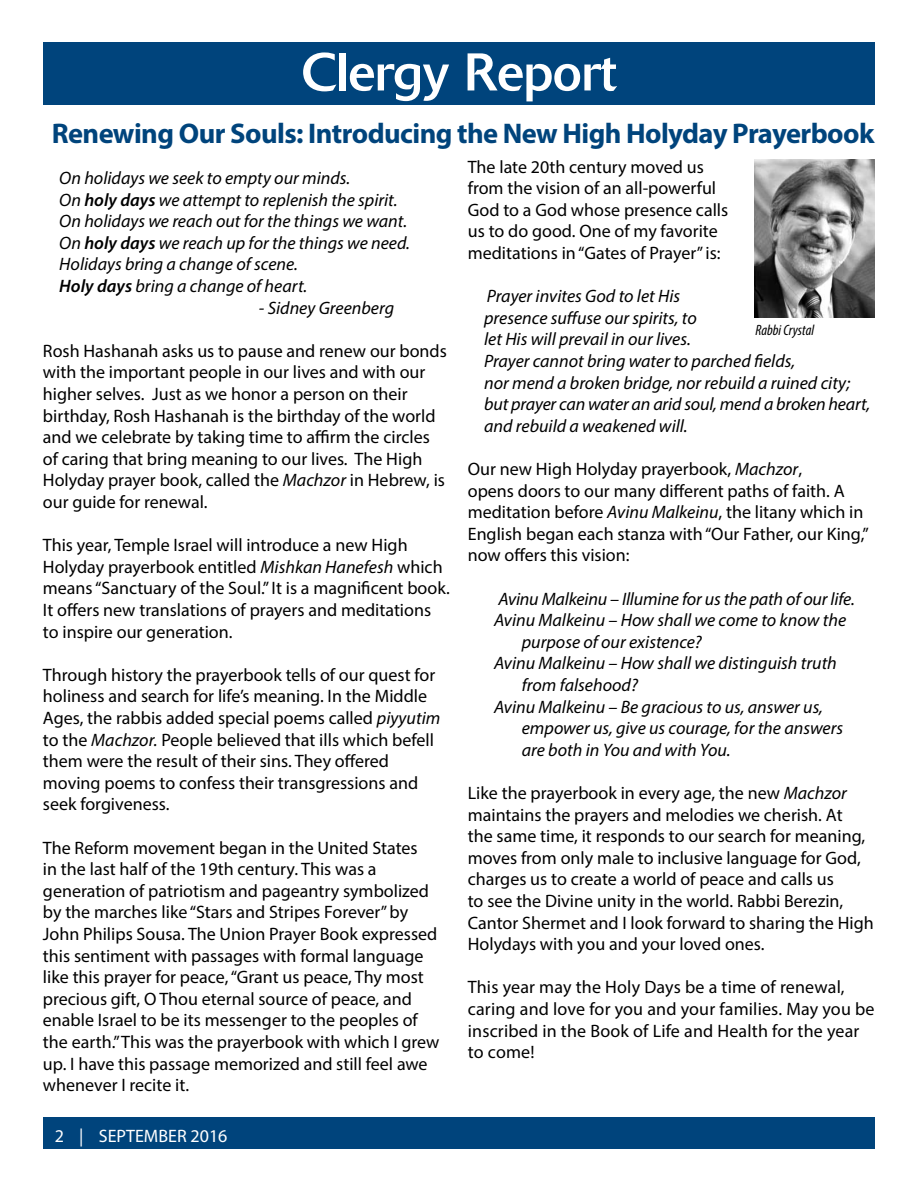
<style>
.page{position:relative;width:918px;height:1188px;background:#fff}
.page>*{position:absolute;margin:0;border:0;box-sizing:border-box;transform-origin:0 0}
.t1{font:52.5px "Delta";color:#fff}
.t2{font:700 28.5px "Myriad Pro";letter-spacing:-.02em;color:#00447c}
.t3{font:18px/21.6px "Myriad Pro";color:#000}
.t4{font:italic 18px/21.6px "Myriad Pro";color:#000}
.t5{font:18px "Myriad Pro";color:#fff}
.t6{font:italic condensed 15px "Myriad Pro";color:#000}
.s1{font-weight:600}
.s2{font-style:italic}
</style>
<div class="page">
<div style="left:43px;top:42px;width:832px;height:63px;background:#00447c"></div>
<div style="left:43px;top:1118px;width:832px;height:31px;background:#00447c"></div>
<img style="left:755px;top:159px;width:120px;height:158px">
<h1 class="t1" style="left:302px;top:41px;width:316px">Clergy Report</h1>
<h2 class="t2" style="left:52px;top:115px;width:824px">Renewing Our Souls: Introducing the New High Holyday Prayerbook</h2>
<p class="t4" style="left:59px;top:167px;width:352px">On holidays we seek to empty our minds.<br>On <span class="s1">holy days</span> we attempt to replenish the spirit.<br>On holidays we reach out for the things we want.<br>On <span class="s1">holy days</span> we reach up for the things we need.<br>Holidays bring a change of scene.<br><span class="s1">Holy days</span> bring a change of heart.</p>
<p class="t4" style="left:259px;top:297px;width:137px">- Sidney Greenberg</p>
<p class="t3" style="left:43px;top:340px;width:405px">Rosh Hashanah asks us to pause and renew our bonds with the important people in our lives and with our higher selves. Just as we honor a person on their birthday, Rosh Hashanah is the birthday of the world and we celebrate by taking time to affirm the circles of caring that bring meaning to our lives. The High Holyday prayer book, called the <span class="s2">Machzor</span> in Hebrew, is our guide for renewal.</p>
<p class="t3" style="left:43px;top:534px;width:408px">This year, Temple Israel will introduce a new High Holyday prayerbook entitled <span class="s2">Mishkan Hanefesh</span> which means “Sanctuary of the Soul.” It is a magnificent book.<br>It offers new translations of prayers and meditations to inspire our generation.</p>
<p class="t3" style="left:43px;top:664px;width:399px">Through history the prayerbook tells of our quest for holiness and search for life’s meaning. In the Middle Ages, the rabbis added special poems called <span class="s2">piyyutim </span>to the <span class="s2">Machzor.</span> People believed that ills which befell them were the result of their sins. They offered moving poems to confess their transgressions and seek forgiveness.</p>
<p class="t3" style="left:43px;top:837px;width:398px">The Reform movement began in the United States<br>in the last half of the 19th century. This was a generation of patriotism and pageantry symbolized by the marches like “Stars and Stripes Forever” by John Philips Sousa. The Union Prayer Book expressed this sentiment with passages with formal language like this prayer for peace, “Grant us peace, Thy most precious gift, O Thou eternal source of peace, and enable Israel to be its messenger to the peoples of the earth.” This was the prayerbook with which I grew up. I have this passage memorized and still feel awe whenever I recite it.</p>
<p class="t5" style="left:55px;top:1125px;width:55px">2 | SEPTEMBER</p>
<p class="t5" style="left:191px;top:1125px;width:38px">2016</p>
<p class="t3" style="left:468px;top:155px;width:262px">The late 20th century moved us from the vision of an all-powerful<br>God to a God whose presence calls us to do good. One of my favorite meditations in “Gates of Prayer” is:</p>
<p class="t4" style="left:484px;top:285px;width:388px">Prayer invites God to let His<br>presence suffuse our spirits, to<br>let His will prevail in our lives.<br>Prayer cannot bring water to parched fields,<br>nor mend a broken bridge, nor rebuild a ruined city; but prayer can water an arid soul, mend a broken heart, and rebuild a weakened will.</p>
<p class="t3" style="left:468px;top:458px;width:403px">Our new High Holyday prayerbook, <span class="s2">Machzor</span>,<br>opens doors to our many different paths of faith. A meditation before <span class="s2">Avinu Malkeinu</span>, the litany which in English began each stanza with “Our Father, our King,” now offers this vision:</p>
<p class="t4" style="left:498px;top:587px;width:358px">Avinu Malkeinu – Illumine for us the path of our life.</p>
<p class="t4" style="left:494px;top:609px;width:354px">Avinu Malkeinu – How shall we come to know the</p>
<p class="t4" style="left:522px;top:631px;width:182px">purpose of our existence?</p>
<p class="t4" style="left:494px;top:652px;width:344px">Avinu Malkeinu – How shall we distinguish truth</p>
<p class="t4" style="left:522px;top:674px;width:118px">from falsehood?</p>
<p class="t4" style="left:494px;top:695px;width:331px">Avinu Malkeinu – Be gracious to us, answer us,</p>
<p class="t4" style="left:522px;top:717px;width:323px">empower us, give us courage, for the answers</p>
<p class="t4" style="left:522px;top:739px;width:210px">are both in You and with You.</p>
<p class="t3" style="left:468px;top:782px;width:408px">Like the prayerbook in every age, the new <span class="s2">Machzor </span>maintains the prayers and melodies we cherish. At<br>the same time, it responds to our search for meaning, moves from only male to inclusive language for God, charges us to create a world of peace and calls us<br>to see the Divine unity in the world. Rabbi Berezin, Cantor Shermet and I look forward to sharing the High Holydays with you and your loved ones.</p>
<p class="t3" style="left:468px;top:976px;width:408px">This year may the Holy Days be a time of renewal, caring and love for you and your families. May you be inscribed in the Book of Life and Health for the year to come!</p>
<p class="t6" style="left:755px;top:321px;width:60px">Rabbi Crystal</p>
</div>
